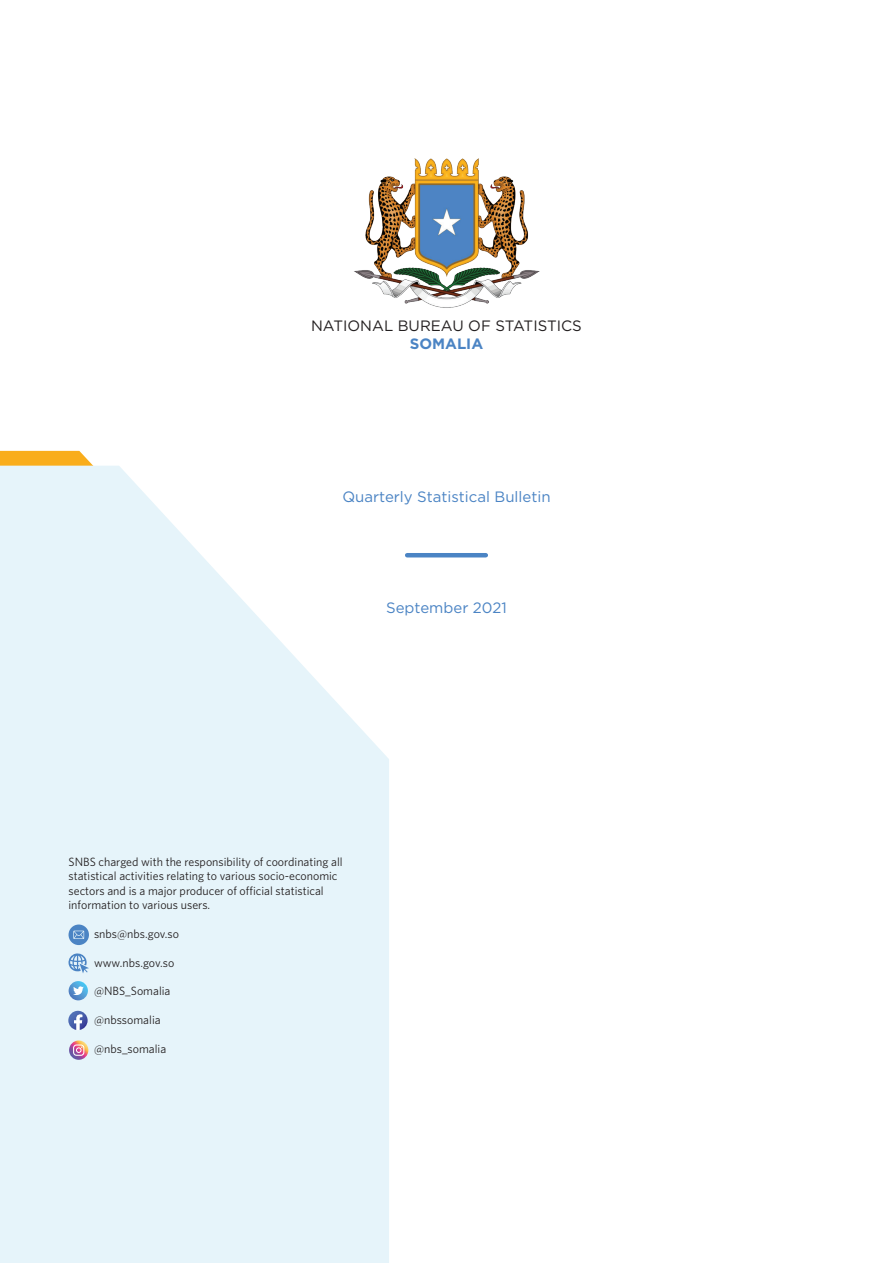
<style>
.page{position:relative;width:893px;height:1263px;background:#fff}
.page>*{position:absolute;margin:0;border:0;box-sizing:border-box;transform-origin:0 0}
.t1{font:15px "Gotham";color:#4b84c4}
.t2{font:15px "Gotham";color:#231f20}
.t3{font:700 15px "Gotham";color:#4b84c4}
.t4{font:12px/14.4px "Whitney HTF";color:#231f20}
</style>
<div class="page">
<img style="left:354px;top:158px;width:186px;height:150px">
<hr style="left:407px;top:553px;width:79px;height:4px;background:#4b84c4">
<svg style="left:0;top:466px;width:389px;height:797px;background:#e9f5fa"></svg>
<svg style="left:69px;top:924px;width:20px;height:21px"></svg>
<svg style="left:68px;top:1011px;width:20px;height:19px"></svg>
<svg style="left:69px;top:1040px;width:19px;height:20px"></svg>
<svg style="left:73px;top:1044px;width:11px;height:12px"></svg>
<svg style="left:69px;top:981px;width:19px;height:19px"></svg>
<svg style="left:73px;top:986px;width:11px;height:9px"></svg>
<svg style="left:68px;top:953px;width:21px;height:20px"></svg>
<p class="t2" style="left:311px;top:316px;width:272px">NATIONAL BUREAU OF STATISTICS</p>
<p class="t3" style="left:410px;top:334px;width:75px">SOMALIA</p>
<p class="t1" style="left:342px;top:487px;width:210px">Quarterly Statistical Bulletin</p>
<p class="t1" style="left:386px;top:598px;width:122px">September 2021</p>
<p class="t4" style="left:69px;top:854px;width:276px">SNBS charged with the responsibility of coordinating all statistical activities relating to various socio-economic sectors and is a major producer of official statistical information to various users.</p>
<p class="t4" style="left:94px;top:926px;width:87px">snbs@nbs.gov.so</p>
<p class="t4" style="left:94px;top:955px;width:82px">www.nbs.gov.so</p>
<p class="t4" style="left:94px;top:984px;width:78px">@NBS_Somalia</p>
<p class="t4" style="left:94px;top:1012px;width:68px">@nbssomalia</p>
<p class="t4" style="left:94px;top:1041px;width:74px">@nbs_somalia</p>
</div>
